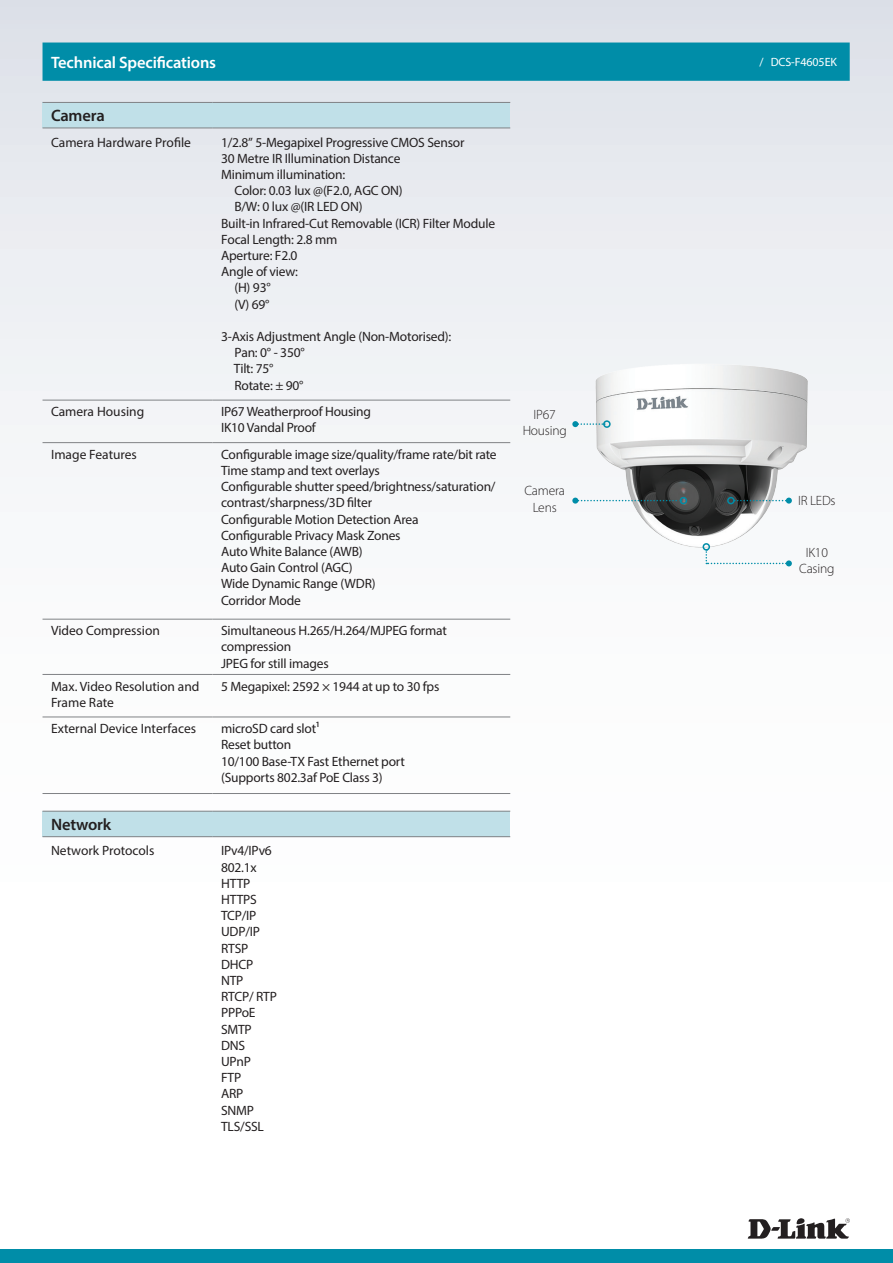
<style>
.page{position:relative;width:893px;height:1263px;background:#fff}
.page>*{position:absolute;margin:0;border:0;box-sizing:border-box;transform-origin:0 0}
.t1{font:600 16.5px "Myriad Pro";letter-spacing:-.01em;color:#fff}
.t2{font:600 16.5px "Myriad Pro";letter-spacing:-.01em;color:#231f20}
.t3{font:13.5px "Myriad Pro";letter-spacing:-.015em;color:#231f20}
.t4{font:300 13.5px "Myriad Pro";letter-spacing:-.015em;color:#231f20}
.t5{font:12px "Myriad Pro";letter-spacing:-.01em;color:#fff}
</style>
<div class="page">
<div style="left:0;top:1249px;width:893px;height:14px;background:#008da8"></div>
<div style="left:0;top:0;width:893px;height:1084px;background:linear-gradient(to bottom,#e2e6ec,#fff)"></div>
<div style="left:43px;top:43px;width:807px;height:38px;background:#008da8"></div>
<div style="left:43px;top:102px;width:467px;height:26px;background:#c0e0e8"></div>
<hr style="left:43px;top:102px;width:170px;height:1px;background:#808285">
<hr style="left:213px;top:102px;width:297px;height:1px;background:#808285">
<hr style="left:43px;top:128px;width:170px;height:1px;background:#808285">
<hr style="left:213px;top:128px;width:297px;height:1px;background:#808285">
<hr style="left:43px;top:400px;width:170px;height:1px;background:#808285">
<hr style="left:213px;top:400px;width:297px;height:1px;background:#808285">
<hr style="left:43px;top:442px;width:170px;height:1px;background:#808285">
<hr style="left:213px;top:442px;width:297px;height:1px;background:#808285">
<hr style="left:43px;top:619px;width:170px;height:1px;background:#808285">
<hr style="left:213px;top:619px;width:297px;height:1px;background:#808285">
<hr style="left:43px;top:674px;width:170px;height:1px;background:#808285">
<hr style="left:213px;top:674px;width:297px;height:1px;background:#808285">
<hr style="left:43px;top:717px;width:170px;height:1px;background:#808285">
<hr style="left:213px;top:717px;width:297px;height:1px;background:#808285">
<hr style="left:43px;top:793px;width:170px;height:1px;background:#808285">
<hr style="left:213px;top:793px;width:297px;height:1px;background:#808285">
<div style="left:43px;top:811px;width:467px;height:26px;background:#c0e0e8"></div>
<hr style="left:43px;top:811px;width:170px;height:1px;background:#808285">
<hr style="left:213px;top:811px;width:297px;height:1px;background:#808285">
<hr style="left:43px;top:836px;width:170px;height:1px;background:#808285">
<hr style="left:213px;top:836px;width:297px;height:1px;background:#808285">
<svg style="left:748px;top:1218px;width:102px;height:21px"></svg>
<img style="left:579px;top:359px;width:245px;height:195px">
<svg style="left:572px;top:421px;width:32px;height:6px"></svg>
<div style="left:603px;top:420px;width:8px;height:8px;border:2px solid #008da8;border-radius:50%"></div>
<svg style="left:572px;top:498px;width:109px;height:6px"></svg>
<div style="left:680px;top:497px;width:7px;height:7px;border:2px solid #008da8;border-radius:50%"></div>
<svg style="left:734px;top:498px;width:58px;height:6px"></svg>
<div style="left:727px;top:497px;width:8px;height:7px;border:2px solid #008da8;border-radius:50%"></div>
<svg style="left:706px;top:549px;width:86px;height:17px"></svg>
<div style="left:703px;top:543px;width:7px;height:8px;border:2px solid #008da8;border-radius:50%"></div>
<p class="t1" style="left:51px;top:52px;width:167px">Technical Specifications</p>
<p class="t5" style="left:759px;top:55px;width:79px">/ DCS-F4605EK</p>
<p class="t2" style="left:51px;top:105px;width:55px">Camera</p>
<p class="t3" style="left:51px;top:134px;width:141px">Camera Hardware Profile</p>
<p class="t3" style="left:221px;top:134px;width:245px">1/2.8” 5-Megapixel Progressive CMOS Sensor</p>
<p class="t3" style="left:221px;top:150px;width:181px">30 Metre IR Illumination Distance</p>
<p class="t3" style="left:221px;top:166px;width:126px">Minimum illumination:</p>
<p class="t3" style="left:234px;top:182px;width:170px">Color: 0.03 lux @(F2.0, AGC ON)</p>
<p class="t3" style="left:234px;top:199px;width:130px">B/W: 0 lux @(IR LED ON)</p>
<p class="t3" style="left:221px;top:215px;width:276px">Built-in Infrared-Cut Removable (ICR) Filter Module</p>
<p class="t3" style="left:221px;top:231px;width:118px">Focal Length: 2.8 mm</p>
<p class="t3" style="left:221px;top:247px;width:78px">Aperture: F2.0</p>
<p class="t3" style="left:221px;top:263px;width:78px">Angle of view:</p>
<p class="t3" style="left:234px;top:280px;width:38px">(H) 93°</p>
<p class="t3" style="left:234px;top:296px;width:36px">(V) 69°</p>
<p class="t3" style="left:221px;top:328px;width:232px">3-Axis Adjustment Angle (Non-Motorised):</p>
<p class="t3" style="left:234px;top:344px;width:72px">Pan: 0° - 350°</p>
<p class="t3" style="left:234px;top:361px;width:41px">Tilt: 75°</p>
<p class="t3" style="left:234px;top:377px;width:71px">Rotate: ± 90°</p>
<p class="t3" style="left:51px;top:403px;width:95px">Camera Housing</p>
<p class="t3" style="left:221px;top:403px;width:151px">IP67 Weatherproof Housing</p>
<p class="t3" style="left:221px;top:420px;width:96px">IK10 Vandal Proof</p>
<p class="t3" style="left:51px;top:446px;width:87px">Image Features</p>
<p class="t3" style="left:221px;top:446px;width:277px">Configurable image size/quality/frame rate/bit rate</p>
<p class="t3" style="left:221px;top:462px;width:160px">Time stamp and text overlays</p>
<p class="t3" style="left:221px;top:478px;width:276px">Configurable shutter speed/brightness/saturation/</p>
<p class="t3" style="left:221px;top:494px;width:152px">contrast/sharpness/3D filter</p>
<p class="t3" style="left:221px;top:511px;width:199px">Configurable Motion Detection Area</p>
<p class="t3" style="left:221px;top:527px;width:181px">Configurable Privacy Mask Zones</p>
<p class="t3" style="left:221px;top:543px;width:143px">Auto White Balance (AWB)</p>
<p class="t3" style="left:221px;top:559px;width:133px">Auto Gain Control (AGC)</p>
<p class="t3" style="left:221px;top:575px;width:156px">Wide Dynamic Range (WDR)</p>
<p class="t3" style="left:221px;top:592px;width:81px">Corridor Mode</p>
<p class="t3" style="left:51px;top:622px;width:110px">Video Compression</p>
<p class="t3" style="left:221px;top:622px;width:227px">Simultaneous H.265/H.264/MJPEG format</p>
<p class="t3" style="left:221px;top:639px;width:72px">compression</p>
<p class="t3" style="left:221px;top:655px;width:109px">JPEG for still images</p>
<p class="t3" style="left:51px;top:678px;width:150px">Max. Video Resolution and</p>
<p class="t3" style="left:51px;top:694px;width:64px">Frame Rate</p>
<p class="t4" style="left:534px;top:406px;width:24px">IP67</p>
<p class="t4" style="left:523px;top:423px;width:46px">Housing</p>
<p class="t4" style="left:524px;top:483px;width:42px">Camera</p>
<p class="t4" style="left:533px;top:499px;width:26px">Lens</p>
<p class="t4" style="left:798px;top:492px;width:39px">IR LEDs</p>
<p class="t4" style="left:806px;top:544px;width:24px">IK10</p>
<p class="t4" style="left:799px;top:560px;width:37px">Casing</p>
<p class="t3" style="left:221px;top:678px;width:220px">5 Megapixel: 2592 × 1944 at up to 30 fps</p>
<p class="t3" style="left:51px;top:720px;width:147px">External Device Interfaces</p>
<p class="t3" style="left:221px;top:720px;width:100px">microSD card slot1</p>
<p class="t3" style="left:221px;top:736px;width:72px">Reset button</p>
<p class="t3" style="left:221px;top:753px;width:185px">10/100 Base-TX Fast Ethernet port</p>
<p class="t3" style="left:221px;top:769px;width:163px">(Supports 802.3af PoE Class 3)</p>
<p class="t2" style="left:51px;top:814px;width:62px">Network</p>
<p class="t3" style="left:51px;top:842px;width:105px">Network Protocols</p>
<p class="t3" style="left:221px;top:842px;width:52px">IPv4/IPv6</p>
<p class="t3" style="left:221px;top:859px;width:37px">802.1x</p>
<p class="t3" style="left:221px;top:875px;width:31px">HTTP</p>
<p class="t3" style="left:221px;top:891px;width:37px">HTTPS</p>
<p class="t3" style="left:221px;top:907px;width:37px">TCP/IP</p>
<p class="t3" style="left:221px;top:923px;width:40px">UDP/IP</p>
<p class="t3" style="left:221px;top:940px;width:29px">RTSP</p>
<p class="t3" style="left:221px;top:956px;width:34px">DHCP</p>
<p class="t3" style="left:221px;top:972px;width:24px">NTP</p>
<p class="t3" style="left:221px;top:988px;width:57px">RTCP/ RTP</p>
<p class="t3" style="left:221px;top:1004px;width:36px">PPPoE</p>
<p class="t3" style="left:221px;top:1021px;width:32px">SMTP</p>
<p class="t3" style="left:221px;top:1037px;width:26px">DNS</p>
<p class="t3" style="left:221px;top:1053px;width:31px">UPnP</p>
<p class="t3" style="left:221px;top:1069px;width:22px">FTP</p>
<p class="t3" style="left:221px;top:1085px;width:24px">ARP</p>
<p class="t3" style="left:221px;top:1102px;width:34px">SNMP</p>
<p class="t3" style="left:221px;top:1118px;width:44px">TLS/SSL</p>
</div>
